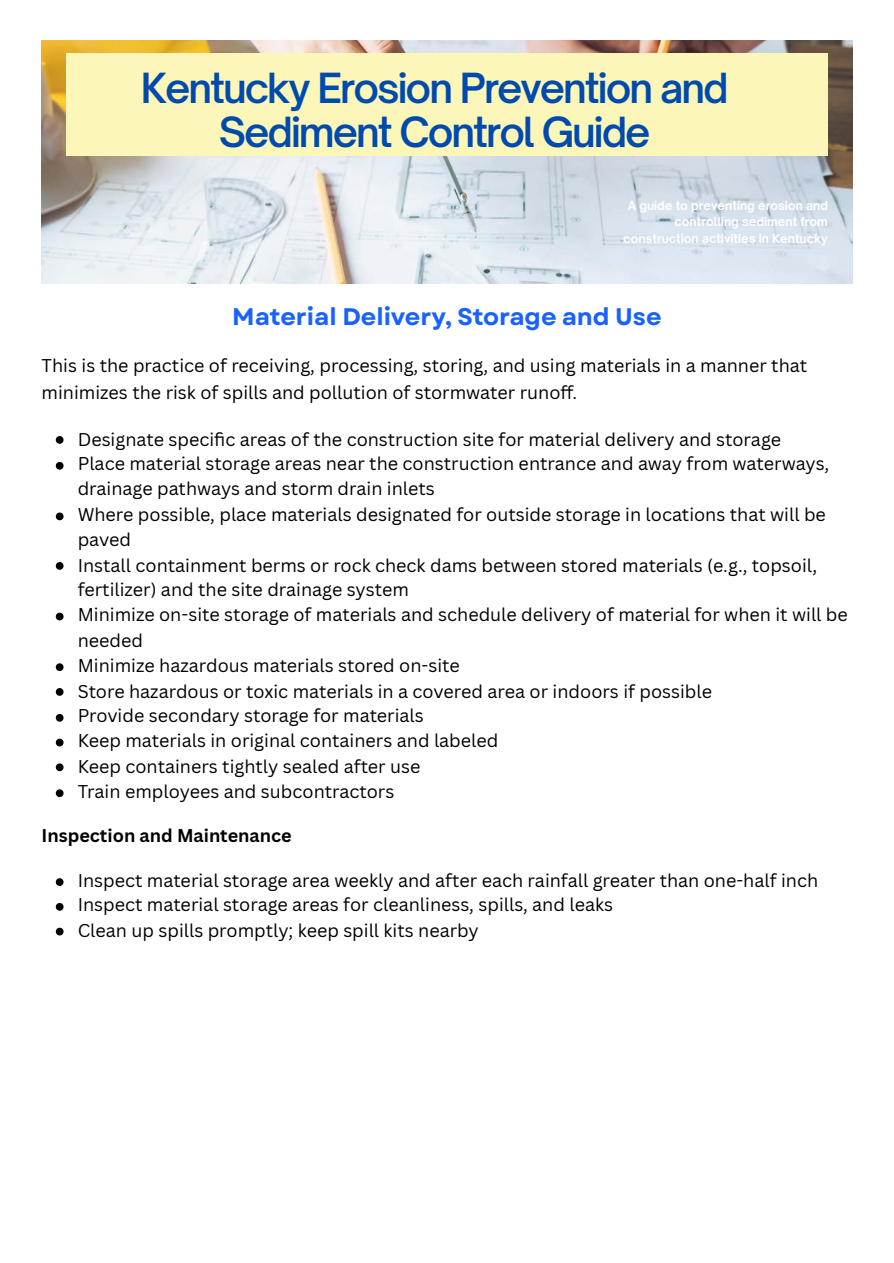
<style>
.page{position:relative;width:894px;height:1263px;background:#fff}
.page>*{position:absolute;margin:0;border:0;box-sizing:border-box;transform-origin:0 0}
.t1{font:600 39.75px "Open Sauce One";letter-spacing:-.05em;color:#004aad}
.t2{font:700 24px "Garet";color:#1a62ff}
.t3{font:18px/24.8px "Canva Sans";color:#000}
.t4{font:700 18px "Canva Sans";color:#000}
.t5{font:700 11.85px/16.6px "Open Sauce One";color:#fff;text-align:right}
</style>
<div class="page">
<img style="left:42px;top:40px;width:810px;height:244px">
<div style="left:66px;top:53px;width:761px;height:103px;background:#fcf7b9"></div>
<svg style="left:56px;top:436px;width:7px;height:8px"></svg>
<svg style="left:56px;top:462px;width:7px;height:8px"></svg>
<svg style="left:56px;top:513px;width:7px;height:7px"></svg>
<svg style="left:56px;top:562px;width:7px;height:8px"></svg>
<svg style="left:56px;top:613px;width:7px;height:7px"></svg>
<svg style="left:56px;top:663px;width:7px;height:8px"></svg>
<svg style="left:56px;top:688px;width:7px;height:8px"></svg>
<svg style="left:56px;top:714px;width:7px;height:8px"></svg>
<svg style="left:56px;top:739px;width:7px;height:7px"></svg>
<svg style="left:56px;top:763px;width:7px;height:8px"></svg>
<svg style="left:56px;top:789px;width:7px;height:8px"></svg>
<svg style="left:56px;top:878px;width:7px;height:8px"></svg>
<svg style="left:56px;top:903px;width:7px;height:8px"></svg>
<svg style="left:56px;top:928px;width:7px;height:7px"></svg>
<p class="t1" style="left:141px;top:63px;width:589px">Kentucky Erosion Prevention and</p>
<p class="t1" style="left:219px;top:108px;width:433px">Sediment Control Guide</p>
<p class="t5" style="left:623px;top:197px;width:206px">A guide to preventing erosion and controlling sediment from construction activities in Kentucky</p>
<h1 class="t2" style="left:232px;top:299px;width:431px">Material Delivery, Storage and Use</h1>
<p class="t3" style="left:42px;top:352px;width:766px;line-height:27px">This is the practice of receiving, processing, storing, and using materials in a manner that minimizes the risk of spills and pollution of stormwater runoff.</p>
<p class="t3" style="left:78px;top:426px;width:704px">Designate specifi c areas of the construction site for material delivery and storage</p>
<p class="t3" style="left:78px;top:451px;width:752px">Place material storage areas near the construction entrance and away from waterways, drainage pathways and storm drain inlets</p>
<p class="t3" style="left:78px;top:502px;width:749px">Where possible, place materials designated for outside storage in locations that will be paved</p>
<p class="t3" style="left:78px;top:552px;width:741px">Install containment berms or rock check dams between stored materials (e.g., topsoil, fertilizer) and the site drainage system</p>
<p class="t3" style="left:78px;top:601px;width:771px;line-height:25.8px">Minimize on-site storage of materials and schedule delivery of material for when it will be needed</p>
<p class="t3" style="left:78px;top:652px;width:383px">Minimize hazardous materials stored on-site</p>
<p class="t3" style="left:78px;top:678px;width:635px">Store hazardous or toxic materials in a covered area or indoors if possible</p>
<p class="t3" style="left:78px;top:703px;width:347px">Provide secondary storage for materials</p>
<p class="t3" style="left:78px;top:728px;width:422px">Keep materials in original containers and labeled</p>
<p class="t3" style="left:78px;top:754px;width:344px">Keep containers tightly sealed after use</p>
<p class="t3" style="left:78px;top:778px;width:318px">Train employees and subcontractors</p>
<h2 class="t4" style="left:42px;top:822px;width:251px">Inspection and Maintenance</h2>
<p class="t3" style="left:78px;top:867px;width:741px">Inspect material storage area weekly and after each rainfall greater than one-half inch</p>
<p class="t3" style="left:78px;top:892px;width:536px">Inspect material storage areas for cleanliness, spills, and leaks</p>
<p class="t3" style="left:78px;top:918px;width:402px">Clean up spills promptly; keep spill kits nearby</p>
</div>
